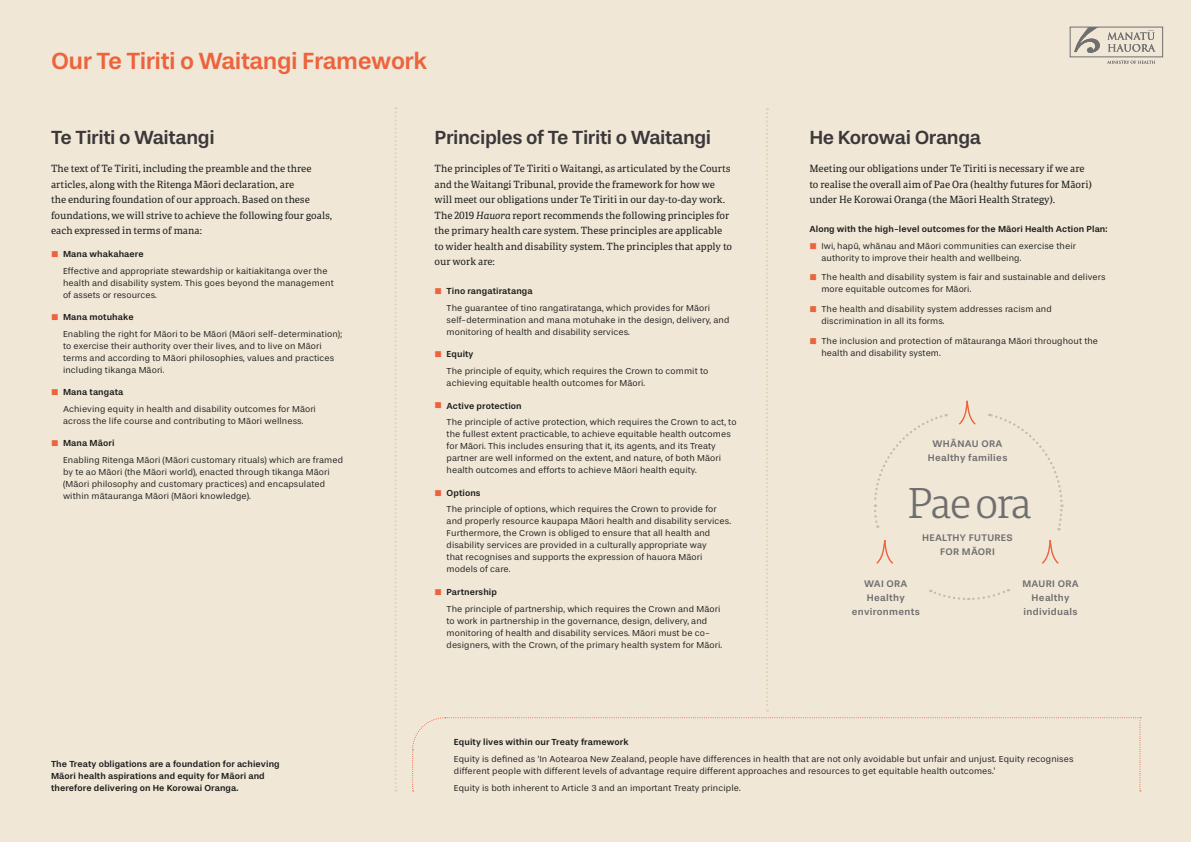
<style>
.page{position:relative;width:1191px;height:842px;background:#f0e7d7}
.page>*{position:absolute;margin:0;border:0;box-sizing:border-box;transform-origin:0 0}
.t1{font:41.4px "Portada Lt";letter-spacing:-.05em;color:#706f6f}
.t2{font:500 24px "Stevie Sans";letter-spacing:-.02em;color:#ec633c}
.t3{font:500 19.5px "Stevie Sans";letter-spacing:-.02em;color:#3c3839}
.t4{font:10px/15.5px "Portada";color:#1d1d1b}
.t5{font:500 9.8px/14px "Stevie Sans";letter-spacing:.03em;color:#706f6f;text-align:center}
.t6{font:9px/12px "Stevie Sans";letter-spacing:.01em;color:#1d1d1b}
.t7{font:500 9px/12px "Stevie Sans";letter-spacing:.01em;color:#1d1d1b}
.s1{font-weight:500;font-size:14.5px;color:#ec633c}
.s2{font-weight:500}
.s3{font-style:italic}
.s4{font-size:14.5px;color:#ec633c}
.s5{font-weight:400}
</style>
<div class="page">
<svg style="left:394px;top:107px;width:2px;height:684px"></svg>
<svg style="left:412px;top:108px;width:729px;height:683px"></svg>
<div style="left:1070px;top:27px;width:92px;height:30px;border:1px solid #706f6f"></div>
<svg style="left:1074px;top:27px;width:26px;height:26px"></svg>
<svg style="left:1107px;top:32px;width:48px;height:20px"></svg>
<svg style="left:1107px;top:61px;width:48px;height:3px"></svg>
<h2 class="t2" style="left:51px;top:48px;width:378px">Our Te Tiriti o Waitangi Framework</h2>
<h3 class="t3" style="left:51px;top:127px;width:165px">Te Tiriti o Waitangi</h3>
<p class="t4" style="left:51px;top:161px;width:283px">The text of Te Tiriti, including the preamble and the three articles, along with the Ritenga Māori declaration, are<br>the enduring foundation of our approach. Based on these foundations, we will strive to achieve the following four goals, each expressed in terms of mana:</p>
<p class="t6" style="left:63px;top:246px;width:266px;line-height:16.7px;text-indent:-12px"><span class="s1">[]</span> <span class="s2">Mana whakahaere<br></span>Effective and appropriate stewardship or kaitiakitanga over the</p>
<p class="t6" style="left:63px;top:277px;width:272px">health and disability system. This goes beyond the management of assets or resources.</p>
<p class="t6" style="left:63px;top:309px;width:280px;line-height:16.7px;text-indent:-12px"><span class="s1">[]</span> <span class="s2">Mana motuhake<br></span>Enabling the right for Māori to be Māori (Māori self-determination);</p>
<p class="t6" style="left:63px;top:340px;width:273px">to exercise their authority over their lives, and to live on Māori terms and according to Māori philosophies, values and practices including tikanga Māori.</p>
<p class="t6" style="left:63px;top:384px;width:254px;line-height:16.7px;text-indent:-12px"><span class="s1">[]</span> <span class="s2">Mana tangata<br></span>Achieving equity in health and disability outcomes for Māori</p>
<p class="t6" style="left:63px;top:415px;width:242px">across the life course and contributing to Māori wellness.</p>
<p class="t6" style="left:63px;top:435px;width:281px;line-height:16.7px;text-indent:-12px"><span class="s1">[]</span> <span class="s2">Mana Māori<br></span>Enabling Ritenga Māori (Māori customary rituals) which are framed</p>
<p class="t6" style="left:63px;top:466px;width:268px">by te ao Māori (the Māori world), enacted through tikanga Māori (Māori philosophy and customary practices) and encapsulated within mātauranga Māori (Māori knowledge).</p>
<h3 class="t3" style="left:434px;top:127px;width:278px">Principles of Te Tiriti o Waitangi</h3>
<p class="t4" style="left:434px;top:161px;width:299px">The principles of Te Tiriti o Waitangi, as articulated by the Courts and the Waitangi Tribunal, provide the framework for how we will meet our obligations under Te Tiriti in our day-to-day work.<br>The 2019 <span class="s3">Hauora</span> report recommends the following principles for the primary health care system. These principles are applicable to wider health and disability system. The principles that apply to our work are:</p>
<p class="t6" style="left:446px;top:283px;width:265px;line-height:16.7px;text-indent:-12px"><span class="s1">[]</span> <span class="s2">Tino rangatiratanga<br></span>The guarantee of tino rangatiratanga, which provides for Māori</p>
<p class="t6" style="left:446px;top:314px;width:284px">self-determination and mana motuhake in the design, delivery, and monitoring of health and disability services.</p>
<p class="t6" style="left:446px;top:346px;width:263px;line-height:16.7px;text-indent:-12px"><span class="s1">[]</span> <span class="s2">Equity<br></span>The principle of equity, which requires the Crown to commit to</p>
<p class="t6" style="left:446px;top:377px;width:200px">achieving equitable health outcomes for Māori.</p>
<p class="t6" style="left:446px;top:397px;width:291px;line-height:16.7px;text-indent:-12px"><span class="s1">[]</span> <span class="s2">Active protection<br></span>The principle of active protection, which requires the Crown to act, to</p>
<p class="t6" style="left:446px;top:428px;width:286px">the fullest extent practicable, to achieve equitable health outcomes for Māori. This includes ensuring that it, its agents, and its Treaty partner are well informed on the extent, and nature, of both Māori health outcomes and efforts to achieve Māori health equity.</p>
<p class="t6" style="left:446px;top:485px;width:272px;line-height:16.7px;text-indent:-12px"><span class="s1">[]</span> <span class="s2">Options<br></span>The principle of options, which requires the Crown to provide for</p>
<p class="t6" style="left:446px;top:516px;width:286px">and properly resource kaupapa Māori health and disability services.<br>Furthermore, the Crown is obliged to ensure that all health and disability services are provided in a culturally appropriate way<br>that recognises and supports the expression of hauora Māori models of care.</p>
<p class="t6" style="left:446px;top:584px;width:275px;line-height:16.7px;text-indent:-12px"><span class="s1">[]</span> <span class="s2">Partnership<br></span>The principle of partnership, which requires the Crown and Māori</p>
<p class="t6" style="left:446px;top:615px;width:277px">to work in partnership in the governance, design, delivery, and monitoring of health and disability services. Māori must be co&shy;designers, with the Crown, of the primary health system for Māori.</p>
<h3 class="t3" style="left:809px;top:127px;width:173px">He Korowai Oranga</h3>
<p class="t4" style="left:809px;top:161px;width:284px">Meeting our obligations under Te Tiriti is necessary if we are to realise the overall aim of Pae Ora (healthy futures for Māori) under He Korowai Oranga (the Māori Health Strategy).</p>
<p class="t7" style="left:809px;top:221px;width:300px;line-height:16.8px">Along with the high-level outcomes for the Māori Health Action Plan: <span class="s4">[]</span> <span class="s5">Iwi, hapū, whānau and Māori communities can exercise their</span></p>
<p class="t6" style="left:809px;top:248px;width:298px;line-height:19.6px;text-indent:12px">authority to improve their health and wellbeing.<br><span class="s1">[]</span> The health and disability system is fair and sustainable and delivers</p>
<p class="t6" style="left:809px;top:280px;width:244px;line-height:19.6px;text-indent:12px">more equitable outcomes for Māori.<br><span class="s1">[]</span> The health and disability system addresses racism and</p>
<p class="t6" style="left:809px;top:312px;width:290px;line-height:19.6px;text-indent:12px">discrimination in all its forms.<br><span class="s1">[]</span> The inclusion and protection of mātauranga Māori throughout the</p>
<p class="t6" style="left:821px;top:347px;width:121px">health and disability system.</p>
<p class="t5" style="left:927px;top:437px;width:81px">WHĀNAU ORA<br>Healthy families</p>
<h1 class="t1" style="left:907px;top:474px;width:127px">Pae ora</h1>
<p class="t5" style="left:922px;top:531px;width:92px">HEALTHY FUTURES<br>FOR MĀORI</p>
<p class="t5" style="left:852px;top:577px;width:69px">WAI ORA<br>Healthy environments</p>
<p class="t5" style="left:1022px;top:577px;width:58px">MAURI ORA<br>Healthy individuals</p>
<p class="t7" style="left:51px;top:758px;width:230px">The Treaty obligations are a foundation for achieving<br>Māori health aspirations and equity for Māori and therefore delivering on He Korowai Oranga.</p>
<p class="t7" style="left:454px;top:737px;width:176px">Equity lives within our Treaty framework</p>
<p class="t6" style="left:454px;top:753px;width:621px">Equity is defined as ‘In Aotearoa New Zealand, people have differences in health that are not only avoidable but unfair and unjust. Equity recognises different people with different levels of advantage require different approaches and resources to get equitable health outcomes.’</p>
<p class="t6" style="left:454px;top:782px;width:288px">Equity is both inherent to Article 3 and an important Treaty principle.</p>
</div>
